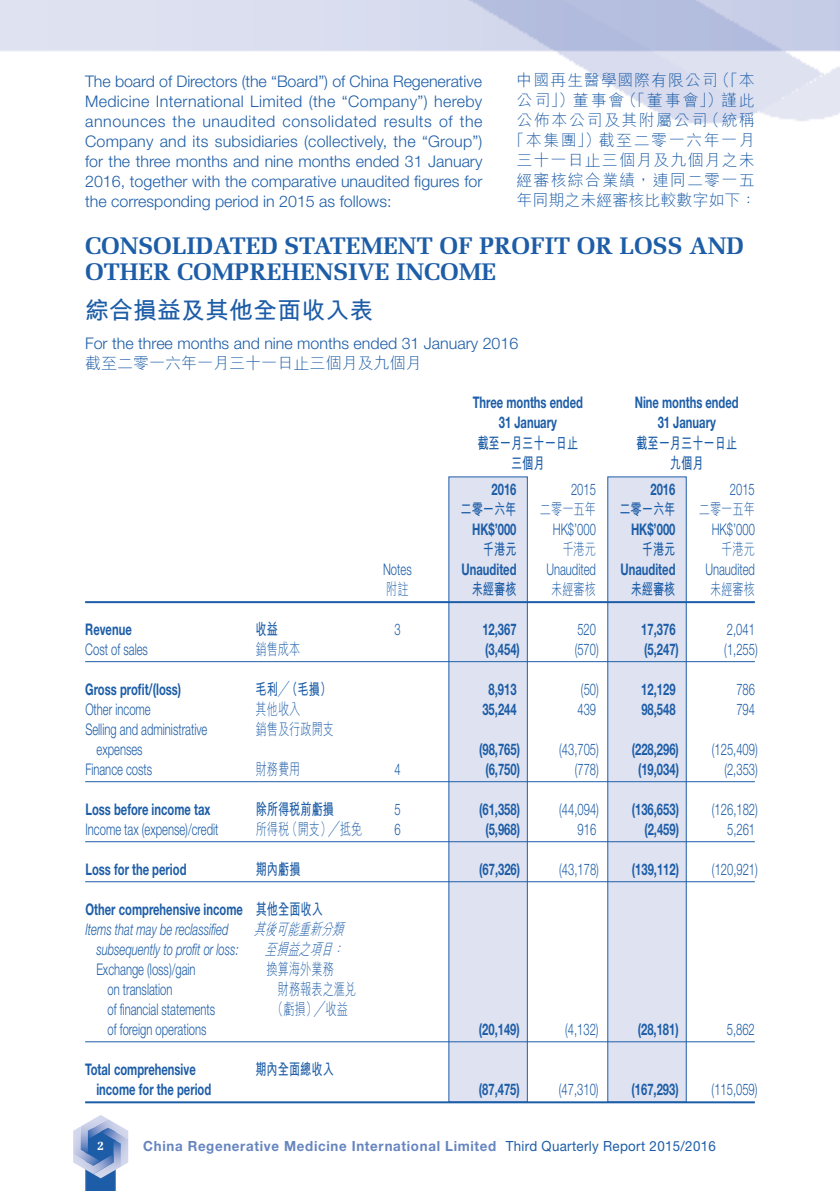
<style>
.page{position:relative;width:840px;height:1191px;background:#fff}
.page>*{position:absolute;margin:0;border:0;box-sizing:border-box;transform-origin:0 0}
.t1{font:700 24px/26px "Melior LT Std";color:#1d5da7}
.t2{font:700 24px "M Hei HK";color:#1d5da7}
.t3{font:300 16px/20px "Helvetica Neue LT Std";color:#1d5da7;text-align:justify}
.t4{font:700 16px "Helvetica Neue LT Std";color:#1d5da7;scale:.7 1}
.t5{font:300 16px "Helvetica Neue LT Std";color:#1d5da7;scale:.7 1}
.t6{font:300 16px/20px "M Hei HK";letter-spacing:.075em;color:#1d5da7;text-align:center}
.t7{font:italic 300 16px/20px "Helvetica Neue LT Std";color:#1d5da7;scale:.7 1}
.t8{font:700 16px "M Hei HK";color:#1d5da7;scale:.7 1}
.t9{font:300 16px "M Hei HK";color:#1d5da7;scale:.7 1}
.t10{font:300 16px "M Hei HK";color:#1d5da7}
.t11{font:italic 300 16px "M Hei HK";color:#1d5da7;scale:.7 1}
.t12{font:700 14px "Helvetica Neue LT Std";letter-spacing:.05em;color:#6685c0;scale:.95 1}
.t13{font:700 13px "Melior LT Std";color:#fff;scale:.95 1}
.s1{font-family:"M Sung Gold HK";font-weight:900}
.s2{font-weight:700;font-style:normal}
.s3{font-family:"M Hei HK";font-weight:700;font-style:normal}
.s4{font-weight:400;color:#1d5da7}
</style>
<div class="page">
<img style="left:0;top:0;width:839px;height:1162px">
<svg style="left:73px;top:1114px;width:55px;height:77px"></svg>
<div style="left:448px;top:476px;width:79px;height:626px;background:linear-gradient(to right,#dee2f1,#dee2f1)"></div>
<div style="left:607px;top:476px;width:79px;height:626px;background:linear-gradient(to right,#dee2f1,#dee2f1)"></div>
<hr style="left:85px;top:601px;width:669px;height:2px;background:#1d5da7">
<hr style="left:85px;top:661px;width:669px;height:1px;background:#1d5da7">
<hr style="left:85px;top:781px;width:669px;height:1px;background:#1d5da7">
<hr style="left:85px;top:841px;width:669px;height:1px;background:#1d5da7">
<hr style="left:85px;top:881px;width:669px;height:1px;background:#1d5da7">
<hr style="left:85px;top:1041px;width:669px;height:1px;background:#1d5da7">
<hr style="left:85px;top:1101px;width:669px;height:2px;background:#1d5da7">
<p class="t6" style="left:508px;top:70px;width:249px">中國再生醫學國際有限公司（「本公司」）董事會（「董事會」）謹此公佈本公司及其附屬公司（統稱「本集團」）截至二零一六年一月三十一日止三個月及九個月之未經審核綜合業績，連同二零一五年同期之未經審核比較數字如下：</p>
<p class="t3" style="left:85px;top:71px;width:398px">The board of Directors (the “Board”) of China Regenerative Medicine International Limited (the “Company”) hereby announces the unaudited consolidated results of the Company and its subsidiaries (collectively, the “Group”) for the three months and nine months ended 31 January 2016, together with the comparative unaudited figures for the corresponding period in 2015 as follows:</p>
<h1 class="t1" style="left:85px;top:232px;width:659px">CONSOLIDATED STATEMENT OF PROFIT OR LOSS AND<br>OTHER COMPREHENSIVE INCOME</h1>
<h1 class="t2" style="left:85px;top:292px;width:289px">綜合損益及其他全面收入表</h1>
<p class="t3" style="left:85px;top:333px;width:434px">For the three months and nine months ended 31 January 2016</p>
<p class="t10" style="left:85px;top:355px;width:337px">截至二零一六年一月三十一日止三個月及九個月</p>
<p class="t4" style="left:472px;top:392px;width:159px">Three months ended</p>
<p class="t4" style="left:634px;top:392px;width:150px">Nine months ended</p>
<p class="t4" style="left:498px;top:412px;width:85px">31 January</p>
<p class="t4" style="left:657px;top:412px;width:85px">31 January</p>
<p class="t8" style="left:477px;top:431px;width:145px">截至一月三十一日止</p>
<p class="t8" style="left:636px;top:431px;width:145px">截至一月三十一日止</p>
<p class="t8" style="left:510px;top:451px;width:50px">三個月</p>
<p class="t8" style="left:669px;top:451px;width:50px">九個月</p>
<p class="t4" style="left:491px;top:479px;width:37px">2016</p>
<p class="t5" style="left:570px;top:479px;width:37px">2015</p>
<p class="t4" style="left:650px;top:479px;width:37px">2016</p>
<p class="t5" style="left:729px;top:479px;width:37px">2015</p>
<p class="t8" style="left:460px;top:497px;width:82px">二零一六年</p>
<p class="t9" style="left:539px;top:500px;width:82px">二零一五年</p>
<p class="t8" style="left:619px;top:497px;width:82px">二零一六年</p>
<p class="t9" style="left:698px;top:500px;width:81px">二零一五年</p>
<p class="t4" style="left:472px;top:519px;width:65px">HK$’000</p>
<p class="t5" style="left:552px;top:519px;width:63px">HK$’000</p>
<p class="t4" style="left:630px;top:519px;width:65px">HK$’000</p>
<p class="t5" style="left:711px;top:519px;width:63px">HK$’000</p>
<p class="t8" style="left:482px;top:537px;width:50px">千港元</p>
<p class="t9" style="left:562px;top:540px;width:50px">千港元</p>
<p class="t8" style="left:641px;top:537px;width:50px">千港元</p>
<p class="t9" style="left:721px;top:540px;width:50px">千港元</p>
<p class="t5" style="left:383px;top:559px;width:42px">Notes</p>
<p class="t4" style="left:461px;top:559px;width:80px">Unaudited</p>
<p class="t5" style="left:546px;top:559px;width:72px">Unaudited</p>
<p class="t4" style="left:620px;top:559px;width:80px">Unaudited</p>
<p class="t5" style="left:705px;top:559px;width:72px">Unaudited</p>
<p class="t9" style="left:386px;top:580px;width:34px">附註</p>
<p class="t8" style="left:471px;top:577px;width:65px">未經審核</p>
<p class="t9" style="left:551px;top:580px;width:65px">未經審核</p>
<p class="t8" style="left:630px;top:577px;width:65px">未經審核</p>
<p class="t9" style="left:709px;top:580px;width:65px">未經審核</p>
<p class="t4" style="left:85px;top:619px;width:68px">Revenue</p>
<p class="t8" style="left:255px;top:617px;width:34px">收益</p>
<p class="t5" style="left:394px;top:619px;width:10px">3</p>
<p class="t4" style="left:482px;top:619px;width:50px">12,367</p>
<p class="t5" style="left:577px;top:619px;width:28px">520</p>
<p class="t4" style="left:641px;top:619px;width:50px">17,376</p>
<p class="t5" style="left:726px;top:619px;width:42px">2,041</p>
<p class="t5" style="left:85px;top:639px;width:91px">Cost of sales</p>
<p class="t9" style="left:255px;top:640px;width:66px">銷售成本</p>
<p class="t4" style="left:485px;top:639px;width:51px">(3,454)</p>
<p class="t5" style="left:574px;top:639px;width:36px">(570)</p>
<p class="t4" style="left:643px;top:639px;width:51px">(5,247)</p>
<p class="t5" style="left:723px;top:639px;width:49px">(1,255)</p>
<p class="t4" style="left:85px;top:679px;width:138px">Gross profit/(loss)</p>
<p class="t8" style="left:255px;top:677px;width:110px">毛利╱（毛損）</p>
<p class="t4" style="left:488px;top:679px;width:42px">8,913</p>
<p class="t5" style="left:580px;top:679px;width:27px">(50)</p>
<p class="t4" style="left:641px;top:679px;width:50px">12,129</p>
<p class="t5" style="left:736px;top:679px;width:28px">786</p>
<p class="t5" style="left:85px;top:699px;width:95px">Other income</p>
<p class="t9" style="left:255px;top:700px;width:66px">其他收入</p>
<p class="t4" style="left:482px;top:699px;width:50px">35,244</p>
<p class="t5" style="left:577px;top:699px;width:28px">439</p>
<p class="t4" style="left:641px;top:699px;width:50px">98,548</p>
<p class="t5" style="left:736px;top:699px;width:28px">794</p>
<p class="t5" style="left:85px;top:719px;width:176px">Selling and administrative</p>
<p class="t9" style="left:255px;top:720px;width:114px">銷售及行政開支</p>
<p class="t5" style="left:96px;top:739px;width:67px">expenses</p>
<p class="t4" style="left:479px;top:739px;width:60px">(98,765)</p>
<p class="t5" style="left:559px;top:739px;width:58px">(43,705)</p>
<p class="t4" style="left:631px;top:739px;width:69px">(228,296)</p>
<p class="t5" style="left:711px;top:739px;width:67px">(125,409)</p>
<p class="t5" style="left:85px;top:759px;width:97px">Finance costs</p>
<p class="t9" style="left:255px;top:760px;width:66px">財務費用</p>
<p class="t5" style="left:394px;top:759px;width:10px">4</p>
<p class="t4" style="left:485px;top:759px;width:51px">(6,750)</p>
<p class="t5" style="left:574px;top:759px;width:36px">(778)</p>
<p class="t4" style="left:637px;top:759px;width:60px">(19,034)</p>
<p class="t5" style="left:724px;top:759px;width:49px">(2,353)</p>
<p class="t4" style="left:85px;top:799px;width:180px">Loss before income tax</p>
<p class="t8" style="left:255px;top:797px;width:113px">除所得稅前虧損</p>
<p class="t5" style="left:394px;top:799px;width:10px">5</p>
<p class="t4" style="left:479px;top:799px;width:60px">(61,358)</p>
<p class="t5" style="left:559px;top:799px;width:58px">(44,094)</p>
<p class="t4" style="left:631px;top:799px;width:69px">(136,653)</p>
<p class="t5" style="left:711px;top:799px;width:67px">(126,182)</p>
<p class="t5" style="left:85px;top:819px;width:191px">Income tax (expense)/credit</p>
<p class="t9" style="left:255px;top:820px;width:154px">所得稅（開支）<span class="s1">╱</span>抵免</p>
<p class="t5" style="left:394px;top:819px;width:10px">6</p>
<p class="t4" style="left:485px;top:819px;width:51px">(5,968)</p>
<p class="t5" style="left:577px;top:819px;width:28px">916</p>
<p class="t4" style="left:644px;top:819px;width:51px">(2,459)</p>
<p class="t5" style="left:726px;top:819px;width:42px">5,261</p>
<p class="t4" style="left:85px;top:859px;width:146px">Loss for the period</p>
<p class="t8" style="left:255px;top:857px;width:66px">期內虧損</p>
<p class="t4" style="left:479px;top:859px;width:60px">(67,326)</p>
<p class="t5" style="left:559px;top:859px;width:58px">(43,178)</p>
<p class="t4" style="left:631px;top:859px;width:69px">(139,112)</p>
<p class="t5" style="left:711px;top:859px;width:67px">(120,921)</p>
<p class="t7" style="left:85px;top:898px;width:340px"><span class="s2">Other comprehensive income</span> <span class="s3">其他全面收入<br></span>Items that may be reclassified</p>
<p class="t11" style="left:253px;top:920px;width:136px">其後可能重新分類</p>
<p class="t7" style="left:96px;top:938px;width:205px">subsequently to profit or loss:</p>
<p class="t11" style="left:265px;top:940px;width:120px">至損益之項目：</p>
<p class="t5" style="left:96px;top:959px;width:143px">Exchange (loss)/gain</p>
<p class="t9" style="left:266px;top:960px;width:98px">換算海外業務</p>
<p class="t5" style="left:107px;top:979px;width:94px">on translation</p>
<p class="t9" style="left:278px;top:980px;width:113px">財務報表之滙兌</p>
<p class="t5" style="left:107px;top:999px;width:155px">of financial statements</p>
<p class="t9" style="left:272px;top:1000px;width:110px">（虧損）╱收益</p>
<p class="t5" style="left:107px;top:1019px;width:143px">of foreign operations</p>
<p class="t4" style="left:478px;top:1019px;width:60px">(20,149)</p>
<p class="t5" style="left:565px;top:1019px;width:49px">(4,132)</p>
<p class="t4" style="left:637px;top:1019px;width:60px">(28,181)</p>
<p class="t5" style="left:726px;top:1019px;width:42px">5,862</p>
<p class="t4" style="left:85px;top:1059px;width:159px">Total comprehensive</p>
<p class="t8" style="left:255px;top:1057px;width:113px">期內全面總收入</p>
<p class="t4" style="left:96px;top:1079px;width:166px">income for the period</p>
<p class="t4" style="left:478px;top:1079px;width:60px">(87,475)</p>
<p class="t5" style="left:558px;top:1079px;width:58px">(47,310)</p>
<p class="t4" style="left:631px;top:1079px;width:69px">(167,293)</p>
<p class="t5" style="left:711px;top:1079px;width:67px">(115,059)</p>
<p class="t13" style="left:97px;top:1137px;width:9px">2</p>
<p class="t12" style="left:143px;top:1136px;width:604px">China Regenerative Medicine International Limited <span class="s4">Third Quarterly Report 2015/2016</span></p>
</div>
